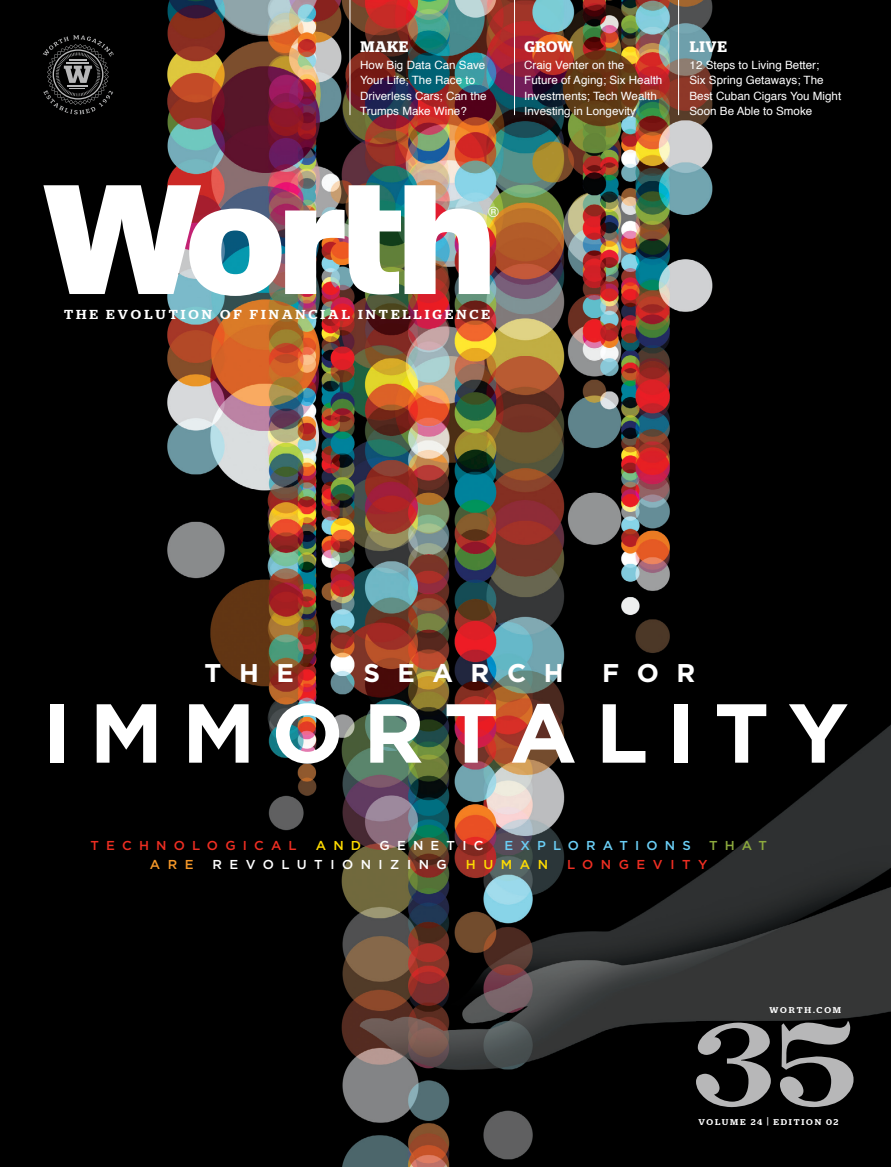
<style>
.page{position:relative;width:891px;height:1167px;background:#fff}
.page>*{position:absolute;margin:0;border:0;box-sizing:border-box;transform-origin:0 0}
.t1{font:700 83.4px "Gotham";letter-spacing:.22em;color:#fff}
.t2{font:700 25.65px "Gotham";letter-spacing:.67em;color:#fff}
.t3{font:600 15.15px "Stag";letter-spacing:.045em;color:#fff}
.t4{font:14.25px "Helvetica";color:#fff}
.t5{font:500 13.05px "Stag";letter-spacing:.21em;color:#fff;scale:1.11 1}
.t6{font:500 12.9px "Gotham";letter-spacing:.57em;color:#fff}
.t7{font:500 12.9px "Gotham";letter-spacing:.545em;color:#ee2e22}
.t8{font:500 12.9px "Gotham";letter-spacing:.545em;color:#6bcff6}
.t9{font:500 12.9px "Gotham";letter-spacing:.57em;color:#ee2e22}
.t10{font:500 12.9px "Gotham";letter-spacing:.57em;color:#ffdc01}
.t11{font:500 12.9px "Gotham";letter-spacing:.545em;color:#fff}
.t12{font:500 12.9px "Gotham";color:#8daa3d}
.t13{font:500 12.9px "Gotham";color:#f69829}
.t14{font:11.4px/15.1px "Helvetica";color:#fff}
.t15{font:500 8.4px "Stag";letter-spacing:.19em;color:#fff;scale:1.11 1}
.t16{font:500 8.4px "Stag";letter-spacing:.21em;color:#fff;scale:1.11 1}
.s1{font-size:10.65px}
</style>
<div class="page">
<img style="left:0;top:0;width:891px;height:1166px">
<img style="left:50px;top:35px;width:55px;height:9px">
<img style="left:43px;top:90px;width:70px;height:13px">
<svg style="left:47px;top:44px;width:62px;height:61px;background:#323232"></svg>
<hr style="left:350px;top:0;width:1px;height:115px;background:#fff">
<hr style="left:514px;top:0;width:1px;height:115px;background:#fff">
<hr style="left:678px;top:0;width:1px;height:115px;background:#fff">
<svg style="left:43px;top:185px;width:447px;height:111px"></svg>
<img style="left:696px;top:1021px;width:158px;height:86px">
<h3 class="t3" style="left:360px;top:38px;width:49px">MAKE</h3>
<p class="t14" style="left:360px;top:58px;width:128px">How Big Data Can Save<br>Your Life; The Race to<br>Driverless Cars; Can the<br>Trumps Make Wine?</p>
<h3 class="t3" style="left:524px;top:38px;width:50px">GROW</h3>
<p class="t14" style="left:524px;top:58px;width:140px">Craig Venter on the<br>Future of Aging; Six Health<br>Investments; Tech Wealth<br>Investing in Longevity</p>
<h3 class="t3" style="left:690px;top:38px;width:39px">LIVE</h3>
<p class="t14" style="left:690px;top:58px;width:153px">12 Steps to Living Better;<br>Six Spring Getaways; The<br>Best Cuban Cigars You Might<br>Soon Be Able to Smoke</p>
<p class="t4" style="left:488px;top:201px;width:12px">®</p>
<p class="t5" style="left:64px;top:306px;width:385px">THE EVOLUTION OF FINANCIAL INTELLIGENCE</p>
<h2 class="t2" style="left:205px;top:656px;width:91px">THE</h2>
<h2 class="t2" style="left:363px;top:656px;width:202px">SEARCH</h2>
<h2 class="t2" style="left:602px;top:656px;width:95px">FOR</h2>
<h1 class="t1" style="left:42px;top:677px;width:808px">IMMORTALITY</h1>
<p class="t7" style="left:90px;top:837px;width:208px">TECHNOLOGICAL</p>
<p class="t10" style="left:316px;top:837px;width:47px">AND</p>
<p class="t11" style="left:380px;top:837px;width:105px">GENETIC</p>
<p class="t8" style="left:504px;top:837px;width:188px">EXPLORATIONS</p>
<p class="t12" style="left:709px;top:837px;width:59px">THAT</p>
<p class="t13" style="left:150px;top:856px;width:45px">ARE</p>
<p class="t6" style="left:213px;top:856px;width:236px">REVOLUTIONIZING</p>
<p class="t10" style="left:466px;top:856px;width:84px">HUMAN</p>
<p class="t9" style="left:567px;top:856px;width:142px">LONGEVITY</p>
<p class="t16" style="left:770px;top:1005px;width:66px">WORTH.COM</p>
<p class="t15" style="left:699px;top:1116px;width:128px">VOLUME 24 <span class="s1">|</span> EDITION 02</p>
</div>
